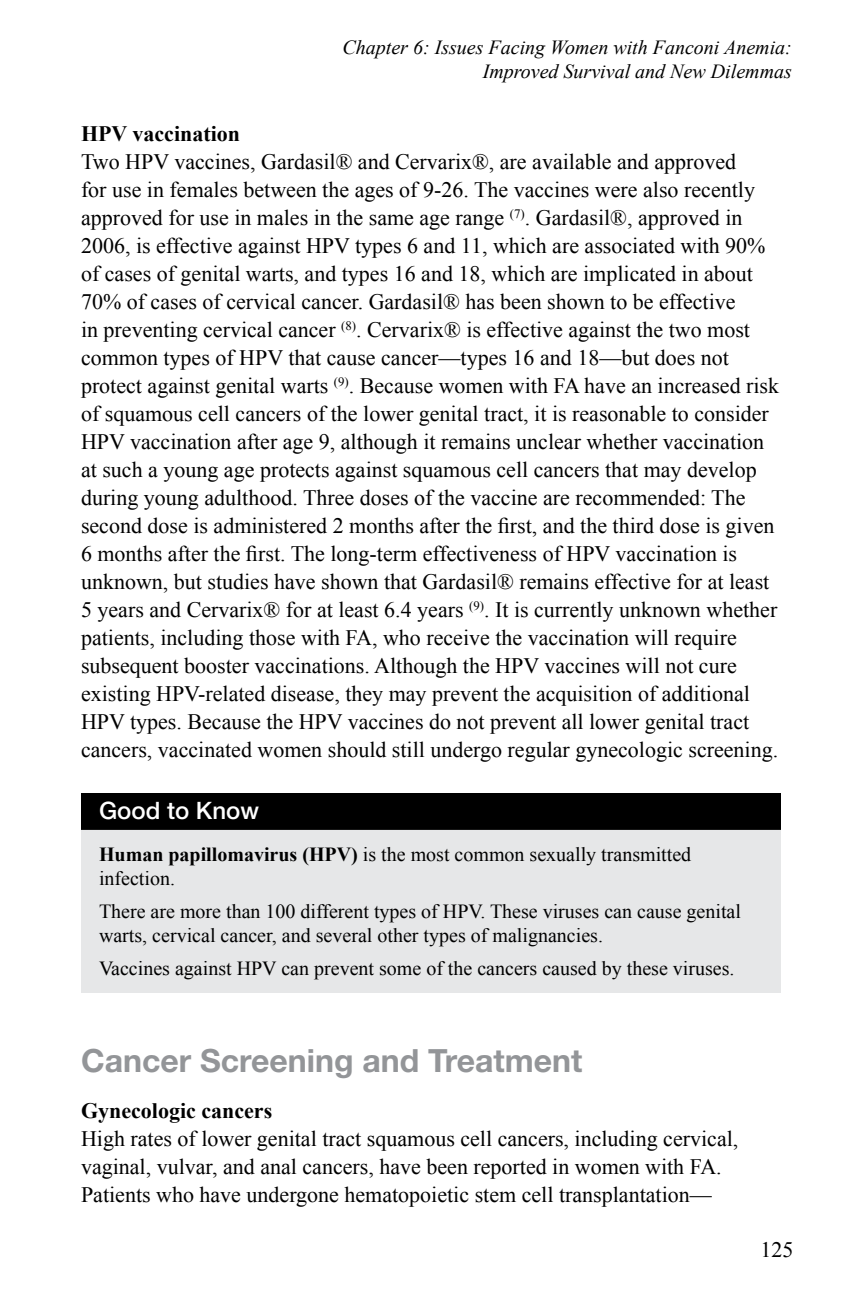
<style>
.page{position:relative;width:864px;height:1296px;background:#fff}
.page>*{position:absolute;margin:0;border:0;box-sizing:border-box;transform-origin:0 0}
.head{font:700 32px "Helvetica Neue LT Std";color:#939598}
.note{font:500 24px "Helvetica Neue LT Std";color:#fff}
.body{font:22px/28px "Times New Roman";color:#000}
.subhead{font:700 22px "Times New Roman";color:#000}
.note_body{font:20px/24px "Times New Roman";color:#000}
.t1{font:italic 20px/24px "Times New Roman";color:#000;text-align:right}
.s1{font-weight:700}
</style>
<div class="page">
<div style="left:81px;top:793px;width:700px;height:36px;background:#000"></div>
<div style="left:81px;top:829px;width:700px;height:164px;background:#e6e7e8"></div>
<hr style="left:81px;top:828px;width:700px;height:2px;background:#000">
<p class="t1" style="left:343px;top:35px;width:451px">Chapter 6: Issues Facing Women with Fanconi Anemia:<br>Improved Survival and New Dilemmas</p>
<p class="subhead" style="left:81px;top:118px;width:161px">HPV vaccination</p>
<p class="body" style="left:81px;top:147px;width:700px">Two HPV vaccines, Gardasil® and Cervarix®, are available and approved<br>for use in females between the ages of 9-26. The vaccines were also recently approved for use in males in the same age range <sup>(7)</sup>. Gardasil®, approved in 2006, is effective against HPV types 6 and 11, which are associated with 90% of cases of genital warts, and types 16 and 18, which are implicated in about 70% of cases of cervical cancer. Gardasil® has been shown to be effective<br>in preventing cervical cancer <sup>(8)</sup>. Cervarix® is effective against the two most common types of HPV that cause cancer—types 16 and 18—but does not protect against genital warts <sup>(9)</sup>. Because women with FA have an increased risk of squamous cell cancers of the lower genital tract, it is reasonable to consider HPV vaccination after age 9, although it remains unclear whether vaccination at such a young age protects against squamous cell cancers that may develop during young adulthood. Three doses of the vaccine are recommended: The second dose is administered 2 months after the first, and the third dose is given 6 months after the first. The long-term effectiveness of HPV vaccination is unknown, but studies have shown that Gardasil® remains effective for at least 5 years and Cervarix® for at least 6.4 years <sup>(9)</sup>. It is currently unknown whether patients, including those with FA, who receive the vaccination will require subsequent booster vaccinations. Although the HPV vaccines will not cure existing HPV-related disease, they may prevent the acquisition of additional HPV types. Because the HPV vaccines do not prevent all lower genital tract cancers, vaccinated women should still undergo regular gynecologic screening.</p>
<p class="note" style="left:99px;top:797px;width:162px">Good to Know</p>
<p class="note_body" style="left:99px;top:842px;width:594px"><span class="s1">Human papillomavirus (HPV)</span> is the most common sexually transmitted infection.</p>
<p class="note_body" style="left:99px;top:899px;width:644px">There are more than 100 different types of HPV. These viruses can cause genital warts, cervical cancer, and several other types of malignancies.</p>
<p class="note_body" style="left:99px;top:956px;width:637px">Vaccines against HPV can prevent some of the cancers caused by these viruses.</p>
<p class="head" style="left:81px;top:1041px;width:503px">Cancer Screening and Treatment</p>
<p class="subhead" style="left:81px;top:1095px;width:193px">Gynecologic cancers</p>
<p class="body" style="left:81px;top:1124px;width:659px">High rates of lower genital tract squamous cell cancers, including cervical, vaginal, vulvar, and anal cancers, have been reported in women with FA.<br>Patients who have undergone hematopoietic stem cell transplantation—</p>
<p class="body" style="left:760px;top:1235px;width:34px">125</p>
</div>
